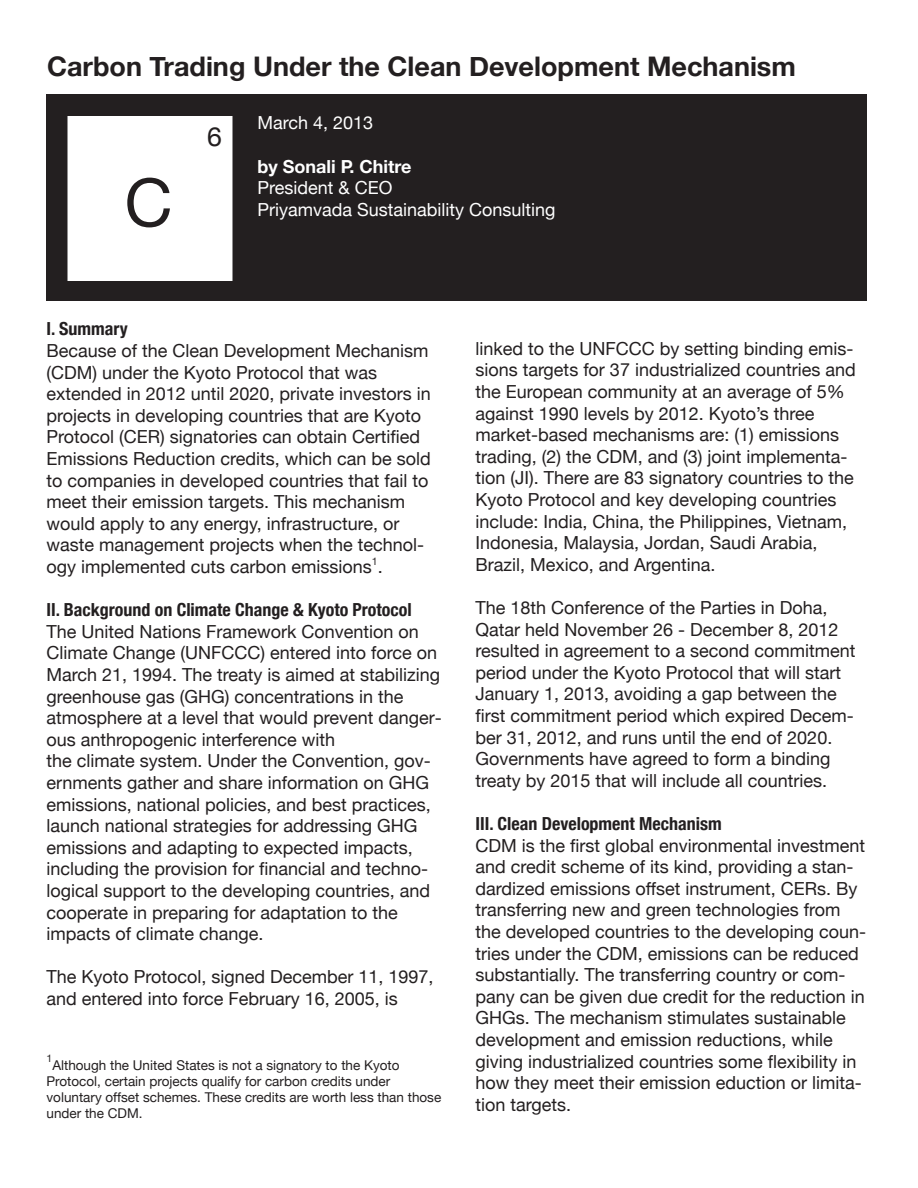
<style>
.page{position:relative;width:918px;height:1188px;background:#fff}
.page>*{position:absolute;margin:0;border:0;box-sizing:border-box;transform-origin:0 0}
.t1{font:66.75px "Helvetica Neue";color:#231f20}
.t2{font:700 27px "Helvetica Neue";color:#231f20}
.t3{font:26.7px "Helvetica Neue";color:#231f20}
.t4{font:18px/21.6px "Helvetica Neue";color:#231f20}
.t5{font:700 condensed 18px "Helvetica Neue";color:#231f20}
.t6{font:18px/21.6px "Helvetica Neue";color:#fff}
.t7{font:700 18px "Helvetica Neue";color:#fff}
.t8{font:13.5px/16.2px "Helvetica Neue";color:#231f20}
.t9{font:10.5px "Helvetica Neue";color:#231f20}
</style>
<div class="page">
<div style="left:46px;top:94px;width:821px;height:208px;background:#231f20"></div>
<div style="left:67px;top:115px;width:166px;height:167px;background:#fff;border:1px solid #231f20"></div>
<h2 class="t2" style="left:47px;top:50px;width:750px">Carbon Trading Under the Clean Development Mechanism</h2>
<h1 class="t1" style="left:124px;top:163px;width:50px">C</h1>
<h3 class="t3" style="left:207px;top:121px;width:16px">6</h3>
<p class="t6" style="left:257px;top:112px;width:117px">March 4, 2013</p>
<p class="t7" style="left:257px;top:155px;width:156px">by Sonali P. Chitre</p>
<p class="t6" style="left:257px;top:177px;width:300px">President &amp; CEO<br>Priyamvada Sustainability Consulting</p>
<p class="t5" style="left:47px;top:318px;width:83px">I. Summary</p>
<p class="t4" style="left:47px;top:340px;width:386px">Because of the Clean Development Mechanism (CDM) under the Kyoto Protocol that was extended in 2012 until 2020, private investors in projects in developing countries that are Kyoto Protocol (CER) signatories can obtain Certified Emissions Reduction credits, which can be sold to companies in developed countries that fail to meet their emission targets. This mechanism would apply to any energy, infrastructure, or waste management projects when the technol&shy;ogy implemented cuts carbon emissions<sup>1</sup>.</p>
<p class="t5" style="left:46px;top:599px;width:367px">II. Background on Climate Change &amp; Kyoto Protocol</p>
<p class="t4" style="left:46px;top:620px;width:397px">The United Nations Framework Convention on Climate Change (UNFCCC) entered into force on March 21, 1994. The treaty is aimed at stabilizing greenhouse gas (GHG) concentrations in the atmosphere at a level that would prevent danger&shy;ous anthropogenic interference with<br>the climate system. Under the Convention, gov&shy;ernments gather and share information on GHG emissions, national policies, and best practices, launch national strategies for addressing GHG emissions and adapting to expected impacts, including the provision for financial and techno&shy;logical support to the developing countries, and cooperate in preparing for adaptation to the impacts of climate change.</p>
<p class="t4" style="left:46px;top:966px;width:389px">The Kyoto Protocol, signed December 11, 1997, and entered into force February 16, 2005, is</p>
<p class="t9" style="left:46px;top:1052px;width:7px">1</p>
<p class="t8" style="left:47px;top:1057px;width:396px;text-indent:6px">Although the United States is not a signatory to the Kyoto Protocol, certain projects qualify for carbon credits under voluntary offset schemes. These credits are worth less than those under the CDM.</p>
<p class="t4" style="left:476px;top:337px;width:382px">linked to the UNFCCC by setting binding emis&shy;sions targets for 37 industrialized countries and the European community at an average of 5% against 1990 levels by 2012. Kyoto’s three market-based mechanisms are: (1) emissions trading, (2) the CDM, and (3) joint implementa&shy;tion (JI). There are 83 signatory countries to the Kyoto Protocol and key developing countries include: India, China, the Philippines, Vietnam, Indonesia, Malaysia, Jordan, Saudi Arabia, Brazil, Mexico, and Argentina.</p>
<p class="t4" style="left:476px;top:597px;width:382px">The 18th Conference of the Parties in Doha, Qatar held November 26 - December 8, 2012 resulted in agreement to a second commitment period under the Kyoto Protocol that will start January 1, 2013, avoiding a gap between the first commitment period which expired Decem&shy;ber 31, 2012, and runs until the end of 2020.<br>Governments have agreed to form a binding treaty by 2015 that will include all countries.</p>
<p class="t5" style="left:476px;top:813px;width:248px">III. Clean Development Mechanism</p>
<p class="t4" style="left:476px;top:834px;width:392px">CDM is the first global environmental investment and credit scheme of its kind, providing a stan&shy;dardized emissions offset instrument, CERs. By transferring new and green technologies from the developed countries to the developing coun&shy;tries under the CDM, emissions can be reduced substantially. The transferring country or com&shy;pany can be given due credit for the reduction in GHGs. The mechanism stimulates sustainable development and emission reductions, while giving industrialized countries some flexibility in how they meet their emission eduction or limita&shy;tion targets.</p>
</div>
